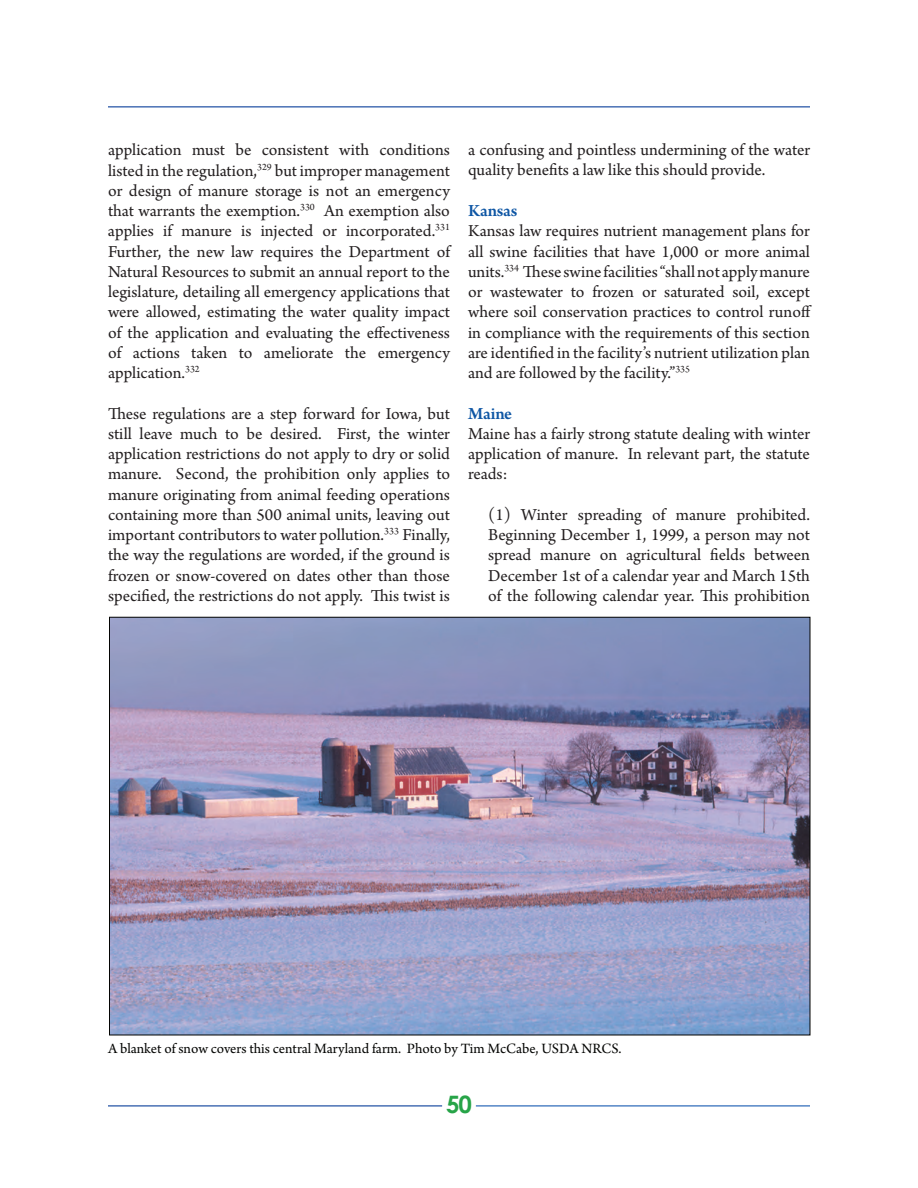
<style>
.page{position:relative;width:918px;height:1188px;background:#fff}
.page>*{position:absolute;margin:0;border:0;box-sizing:border-box;transform-origin:0 0}
.t1{font:700 24px "Century Gothic";color:#27a448}
.t2{font:600 18px "Arno Pro";letter-spacing:-.005em;color:#0e56a4}
.t3{font:17.7px/20.2px "Arno Pro";color:#231f20;text-align:justify}
.t4{font:15px "Arno Pro";letter-spacing:-.005em;color:#040503}
</style>
<div class="page">
<hr style="left:108px;top:1105px;width:334px;height:2px;background:#4970b4">
<hr style="left:476px;top:1105px;width:334px;height:2px;background:#5385c5">
<hr style="left:108px;top:106px;width:702px;height:2px;background:#4970b4">
<img style="left:111px;top:619px;width:697px;height:414px">
<p class="t3" style="left:108px;top:141px;width:344px">application must be consistent with conditions listed in the regulation,<sup>329</sup> but improper management or design of manure storage is not an emergency that warrants the exemption.<sup>330</sup> An exemption also applies if manure is injected or incorporated.<sup>331<br></sup>Further, the new law requires the Department of Natural Resources to submit an annual report to the legislature, detailing all emergency applications that were allowed, estimating the water quality impact of the application and evaluating the effectiveness of actions taken to ameliorate the emergency application.<sup>332</sup></p>
<p class="t3" style="left:108px;top:404px;width:344px">These regulations are a step forward for Iowa, but still leave much to be desired. First, the winter application restrictions do not apply to dry or solid manure. Second, the prohibition only applies to manure originating from animal feeding operations containing more than 500 animal units, leaving out important contributors to water pollution.<sup>333</sup> Finally, the way the regulations are worded, if the ground is frozen or snow-covered on dates other than those specified, the restrictions do not apply. This twist is</p>
<p class="t3" style="left:468px;top:141px;width:344px">a confusing and pointless undermining of the water quality benefits a law like this should provide.</p>
<p class="t2" style="left:468px;top:200px;width:51px">Kansas</p>
<p class="t3" style="left:468px;top:222px;width:345px">Kansas law requires nutrient management plans for all swine facilities that have 1,000 or more animal units.<sup>334</sup> These swine facilities “shall not apply manure or wastewater to frozen or saturated soil, except where soil conservation practices to control runoff in compliance with the requirements of this section are identified in the facility’s nutrient utilization plan and are followed by the facility.”<sup>335</sup></p>
<p class="t2" style="left:468px;top:403px;width:46px">Maine</p>
<p class="t3" style="left:468px;top:424px;width:344px">Maine has a fairly strong statute dealing with winter application of manure. In relevant part, the statute reads:</p>
<p class="t3" style="left:488px;top:505px;width:323px">(1) Winter spreading of manure prohibited.<br>Beginning December 1, 1999, a person may not spread manure on agricultural fields between December 1st of a calendar year and March 15th of the following calendar year. This prohibition</p>
<p class="t4" style="left:108px;top:1040px;width:515px">A blanket of snow covers this central Maryland farm. Photo by Tim McCabe, USDA NRCS.</p>
<h1 class="t1" style="left:446px;top:1089px;width:27px">50</h1>
</div>
